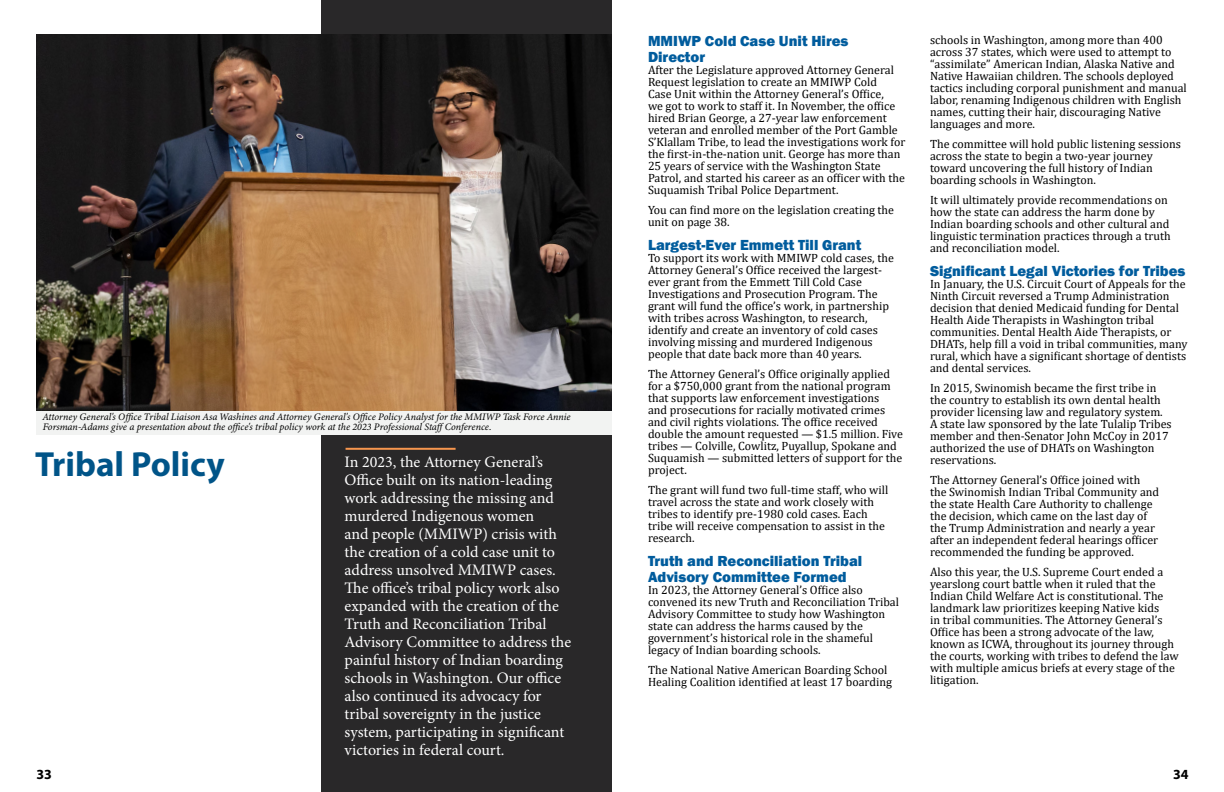
<style>
.page{position:relative;width:1224px;height:792px;background:#fff}
.page>*{position:absolute;margin:0;border:0;box-sizing:border-box;transform-origin:0 0}
.t1{font:700 35px "Myriad Pro";color:#005488}
.t2{font:16px/18px "Minion Pro";color:#fff}
.Entry_Header{font:800 15px/16px "Franklin Gothic";color:#005c9d}
.t3{font:14px "Myriad Variable Concept";color:#000}
.Main_Paragraph{font:12px/12px "Cambria";color:#000}
.t4{font:italic 10px/10px "Minion Variable Concept";color:#000}
</style>
<div class="page">
<div style="left:322px;top:0;width:290px;height:792px;background:#292829"></div>
<hr style="left:346px;top:448px;width:110px;height:2px;background:#f7964e">
<img style="left:36px;top:34px;width:576px;height:377px">
<div style="left:36px;top:411px;width:576px;height:24px;background:#f2f3f2"></div>
<p class="t4" style="left:43px;top:412px;width:529px">Attorney General's Office Tribal Liaison Asa Washines and Attorney General's Office Policy Analyst for the MMIWP Task Force Annie<br>Forsman-Adams give a presentation about the office's tribal policy work at the 2023 Professional StaffConference.</p>
<p class="t1" style="left:35px;top:441px;width:191px">Tribal Policy</p>
<p class="t2" style="left:345px;top:453px;width:228px">In 2023, the Attorney General’s<br>Office built on its nation-leading work addressing the missing and murdered Indigenous women<br>and people (MMIWP) crisis with the creation of a cold case unit to address unsolved MMIWP cases.<br>The office’s tribal policy work also expanded with the creation of the<br>Truth and Reconciliation Tribal<br>Advisory Committee to address the painful history of Indian boarding schools in Washington. Our office also continued its advocacy for tribal sovereignty in the justice system, participating in significant victories in federal court.</p>
<p class="Entry_Header" style="left:648px;top:32px;width:202px">MMIWP Cold Case Unit Hires<br>Director</p>
<p class="Main_Paragraph" style="left:648px;top:63px;width:259px">After the Legislature approved Attorney General Request legislation to create an MMIWP Cold<br>Case Unit within the Attorney General’s Office,<br>we got to work to staff it. In November, the office hired Brian George, a 27-year law enforcement veteran and enrolled member of the Port Gamble S’Klallam Tribe, to lead the investigations work for the first-in-the-nation unit. George has more than 25 years of service with the Washington State Patrol, and started his career as an officer with the Suquamish Tribal Police Department.</p>
<p class="Main_Paragraph" style="left:648px;top:203px;width:248px">You can find more on the legislation creating the unit on page 38.</p>
<p class="Entry_Header" style="left:648px;top:236px;width:215px">Largest-Ever Emmett Till Grant</p>
<p class="Main_Paragraph" style="left:648px;top:251px;width:247px">To support its work with MMIWP cold cases, the Attorney General’s Office received the largest&shy;ever grant from the Emmett Till Cold Case Investigations and Prosecution Program. The grant will fund the office’s work, in partnership with tribes across Washington, to research, identify and create an inventory of cold cases involving missing and murdered Indigenous people that date back more than 40 years.</p>
<p class="Main_Paragraph" style="left:648px;top:367px;width:256px">The Attorney General’s Office originally applied for a $750,000 grant from the national program that supports law enforcement investigations<br>and prosecutions for racially motivated crimes and civil rights violations. The office received double the amount requested — $1.5 million. Five tribes — Colville, Cowlitz, Puyallup, Spokane and Suquamish — submitted letters of support for the project.</p>
<p class="Main_Paragraph" style="left:648px;top:483px;width:242px">The grant will fund two full-time staff, who will travel across the state and work closely with tribes to identify pre-1980 cold cases. Each tribe will receive compensation to assist in the research.</p>
<p class="Entry_Header" style="left:648px;top:552px;width:216px">Truth and Reconciliation Tribal<br>Advisory Committee Formed</p>
<p class="Main_Paragraph" style="left:648px;top:583px;width:253px">In 2023, the Attorney General’s Office also convened its new Truth and Reconciliation Tribal Advisory Committee to study how Washington state can address the harms caused by the government’s historical role in the shameful legacy of Indian boarding schools.</p>
<p class="Main_Paragraph" style="left:648px;top:663px;width:246px">The National Native American Boarding School<br>Healing Coalition identified at least 17 boarding</p>
<p class="Main_Paragraph" style="left:930px;top:34px;width:258px">schools in Washington, among more than 400 across 37 states, which were used to attempt to “assimilate” American Indian, Alaska Native and Native Hawaiian children. The schools deployed tactics including corporal punishment and manual labor, renaming Indigenous children with English names, cutting their hair, discouraging Native languages and more.</p>
<p class="Main_Paragraph" style="left:930px;top:138px;width:253px">The committee will hold public listening sessions across the state to begin a two-year journey toward uncovering the full history of Indian boarding schools in Washington.</p>
<p class="Main_Paragraph" style="left:930px;top:194px;width:242px">It will ultimately provide recommendations on how the state can address the harm done by Indian boarding schools and other cultural and linguistic termination practices through a truth and reconciliation model.</p>
<p class="Entry_Header" style="left:930px;top:263px;width:257px">Significant Legal Victories for Tribes</p>
<p class="Main_Paragraph" style="left:930px;top:278px;width:259px">In January, the U.S. Circuit Court of Appeals for the Ninth Circuit reversed a Trump Administration decision that denied Medicaid funding for Dental Health Aide Therapists in Washington tribal communities. Dental Health Aide Therapists, or DHATs, help fill a void in tribal communities, many rural, which have a significant shortage of dentists and dental services.</p>
<p class="Main_Paragraph" style="left:930px;top:382px;width:243px">In 2015, Swinomish became the first tribe in the country to establish its own dental health provider licensing law and regulatory system.<br>A state law sponsored by the late Tulalip Tribes member and then-Senator John McCoy in 2017 authorized the use of DHATs on Washington reservations.</p>
<p class="Main_Paragraph" style="left:930px;top:474px;width:231px">The Attorney General’s Office joined with the Swinomish Indian Tribal Community and the state Health Care Authority to challenge the decision, which came on the last day of the Trump Administration and nearly a year after an independent federal hearings officer recommended the funding be approved.</p>
<p class="Main_Paragraph" style="left:930px;top:566px;width:250px">Also this year, the U.S. Supreme Court ended a yearslong court battle when it ruled that the Indian Child Welfare Act is constitutional. The landmark law prioritizes keeping Native kids<br>in tribal communities. The Attorney General’s Office has been a strong advocate of the law, known as ICWA, throughout its journey through the courts, working with tribes to defend the law with multiple amicus briefs at every stage of the litigation.</p>
<p class="t3" style="left:36px;top:766px;width:17px">33</p>
<p class="t3" style="left:1173px;top:766px;width:17px">34</p>
</div>
